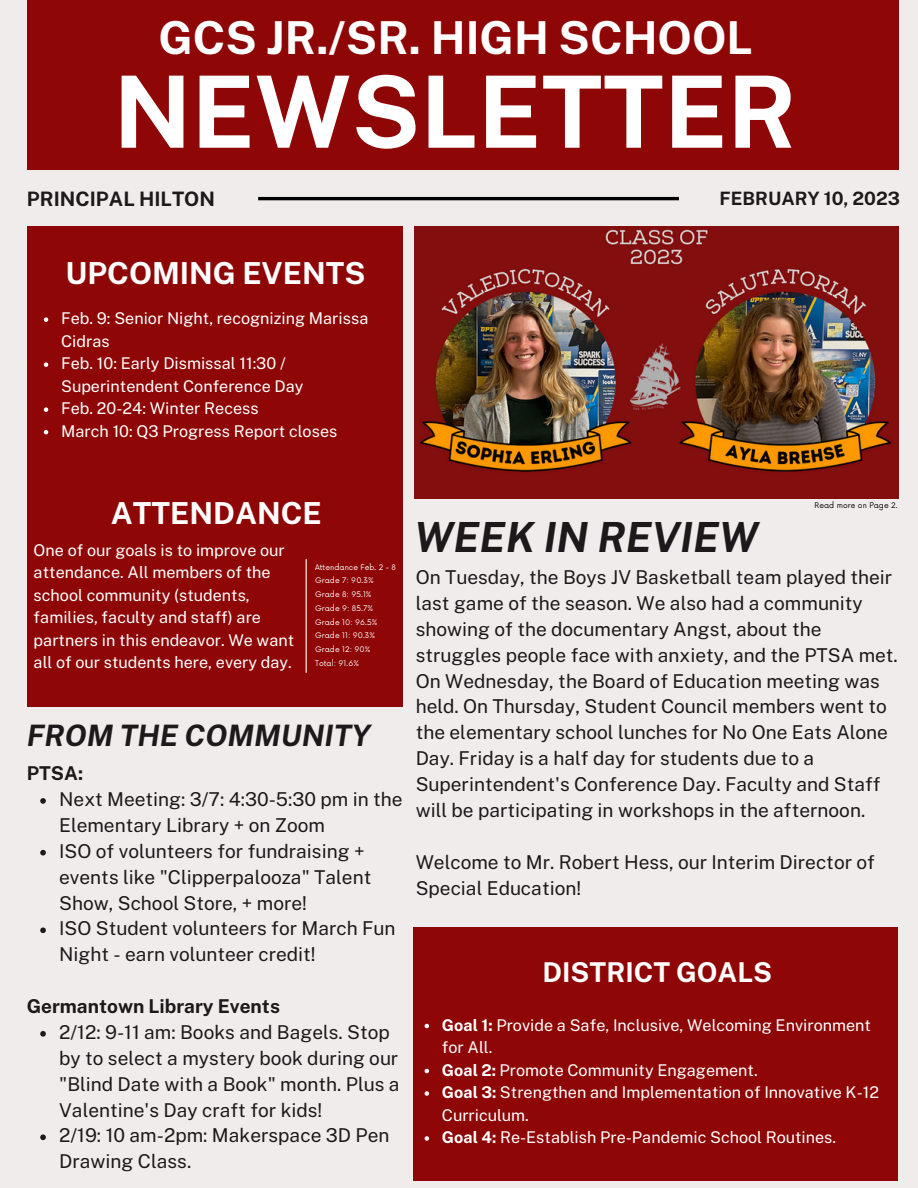
<style>
.page{position:relative;width:918px;height:1188px;background:#f1ecec}
.page>*{position:absolute;margin:0;border:0;box-sizing:border-box;transform-origin:0 0}
.t1{font:700 99.75px "Public Sans";color:#fff}
.t2{font:700 45.45px "Public Sans";color:#fff}
.t3{font:italic 700 41.55px "Public Sans";color:#1d181a}
.t4{font:700 30.3px "Public Sans";color:#fff}
.t5{font:italic 700 29.55px "Public Sans";color:#1d181a}
.t6{font:700 27.3px "Public Sans";color:#fff}
.t7{font:700 19.95px "Public Sans";color:#1d181a}
.t8{font:19.05px/25.8px "Public Sans";color:#1d181a}
.t9{font:700 19.05px "Public Sans";color:#1d181a}
.t10{font:700 18.45px "Public Sans";color:#1d181a}
.t11{font:16.2px/22.5px "Public Sans";color:#fff}
.t12{font:7.5px/13.8px "Now";letter-spacing:.01em;color:#fff}
.t13{font:7.5px "Now";letter-spacing:.01em;color:#000}
.s1{font-weight:700}
</style>
<div class="page">
<div style="left:27px;top:226px;width:376px;height:481px;background:#8f0606"></div>
<div style="left:27px;top:0;width:871px;height:170px;background:#8f0606"></div>
<hr style="left:258px;top:197px;width:421px;height:3px;background:#000">
<div style="left:413px;top:928px;width:485px;height:253px;background:#8f0606"></div>
<hr style="left:306px;top:559px;width:1px;height:114px;background:#fff">
<img style="left:414px;top:226px;width:484px;height:273px">
<svg style="left:44px;top:317px;width:4px;height:5px"></svg>
<svg style="left:44px;top:362px;width:4px;height:5px"></svg>
<svg style="left:44px;top:407px;width:4px;height:5px"></svg>
<svg style="left:44px;top:430px;width:4px;height:4px"></svg>
<svg style="left:425px;top:1024px;width:4px;height:4px"></svg>
<svg style="left:425px;top:1069px;width:4px;height:4px"></svg>
<svg style="left:425px;top:1091px;width:4px;height:5px"></svg>
<svg style="left:425px;top:1136px;width:4px;height:5px"></svg>
<svg style="left:40px;top:798px;width:6px;height:6px"></svg>
<svg style="left:40px;top:850px;width:6px;height:6px"></svg>
<svg style="left:40px;top:928px;width:6px;height:5px"></svg>
<svg style="left:40px;top:1031px;width:6px;height:6px"></svg>
<svg style="left:40px;top:1135px;width:6px;height:5px"></svg>
<h2 class="t2" style="left:158px;top:11px;width:596px">GCS JR./SR. HIGH SCHOOL</h2>
<h1 class="t1" style="left:114px;top:53px;width:685px">NEWSLETTER</h1>
<p class="t7" style="left:27px;top:187px;width:190px">PRINCIPAL HILTON</p>
<p class="t10" style="left:720px;top:188px;width:182px">FEBRUARY 10, 2023</p>
<h3 class="t4" style="left:65px;top:255px;width:301px">UPCOMING EVENTS</h3>
<p class="t11" style="left:61px;top:307px;width:309px">Feb. 9: Senior Night, recognizing Marissa<br>Cidras<br>Feb. 10: Early Dismissal 11:30 /<br>Superintendent Conference Day<br>Feb. 20-24: Winter Recess<br>March 10: Q3 Progress Report closes</p>
<h3 class="t4" style="left:111px;top:495px;width:212px">ATTENDANCE</h3>
<p class="t11" style="left:34px;top:538px;width:262px">One of our goals is to improve our attendance. All members of the school community (students, families, faculty and staff) are partners in this endeavor. We want all of our students here, every day.</p>
<p class="t12" style="left:315px;top:561px;width:82px">Attendance Feb. 2 - 8<br>Grade 7: 90.3%<br>Grade 8: 95.1%<br>Grade 9: 85.7%<br>Grade 10: 96.5%<br>Grade 11: 90.3%<br>Grade 12: 90%<br>Total: 91.6%</p>
<h3 class="t5" style="left:27px;top:718px;width:346px">FROM THE COMMUNITY</h3>
<p class="t9" style="left:27px;top:762px;width:58px">PTSA:</p>
<p class="t8" style="left:59px;top:786px;width:345px">Next Meeting: 3/7: 4:30-5:30 pm in the Elementary Library + on Zoom<br>ISO of volunteers for fundraising + events like "Clipperpalooza" Talent Show, School Store, + more!<br>ISO Student volunteers for March Fun Night - earn volunteer credit!</p>
<p class="t9" style="left:27px;top:995px;width:255px">Germantown Library Events</p>
<p class="t8" style="left:59px;top:1019px;width:342px">2/12: 9-11 am: Books and Bagels. Stop by to select a mystery book during our "Blind Date with a Book" month. Plus a<br>Valentine's Day craft for kids!<br>2/19: 10 am-2pm: Makerspace 3D Pen<br>Drawing Class.</p>
<h3 class="t3" style="left:414px;top:513px;width:345px">WEEK IN REVIEW</h3>
<p class="t13" style="left:815px;top:501px;width:85px">Read more on Page 2.</p>
<p class="t8" style="left:416px;top:564px;width:484px">On Tuesday, the Boys JV Basketball team played their last game of the season. We also had a community showing of the documentary Angst, about the struggles people face with anxiety, and the PTSA met.<br>On Wednesday, the Board of Education meeting was held. On Thursday, Student Council members went to the elementary school lunches for No One Eats Alone Day. Friday is a half day for students due to a Superintendent's Conference Day. Faculty and Staff will be participating in workshops in the afternoon.</p>
<p class="t8" style="left:416px;top:849px;width:461px">Welcome to Mr. Robert Hess, our Interim Director of<br>Special Education!</p>
<h3 class="t6" style="left:543px;top:956px;width:231px">DISTRICT GOALS</h3>
<p class="t11" style="left:442px;top:1013px;width:439px"><span class="s1">Goal 1:</span> Provide a Safe, Inclusive, Welcoming Environment for All.<br><span class="s1">Goal 2:</span> Promote Community Engagement.<br><span class="s1">Goal 3:</span> Strengthen and Implementation of Innovative K-12<br>Curriculum.<br><span class="s1">Goal 4:</span> Re-Establish Pre-Pandemic School Routines.</p>
</div>
